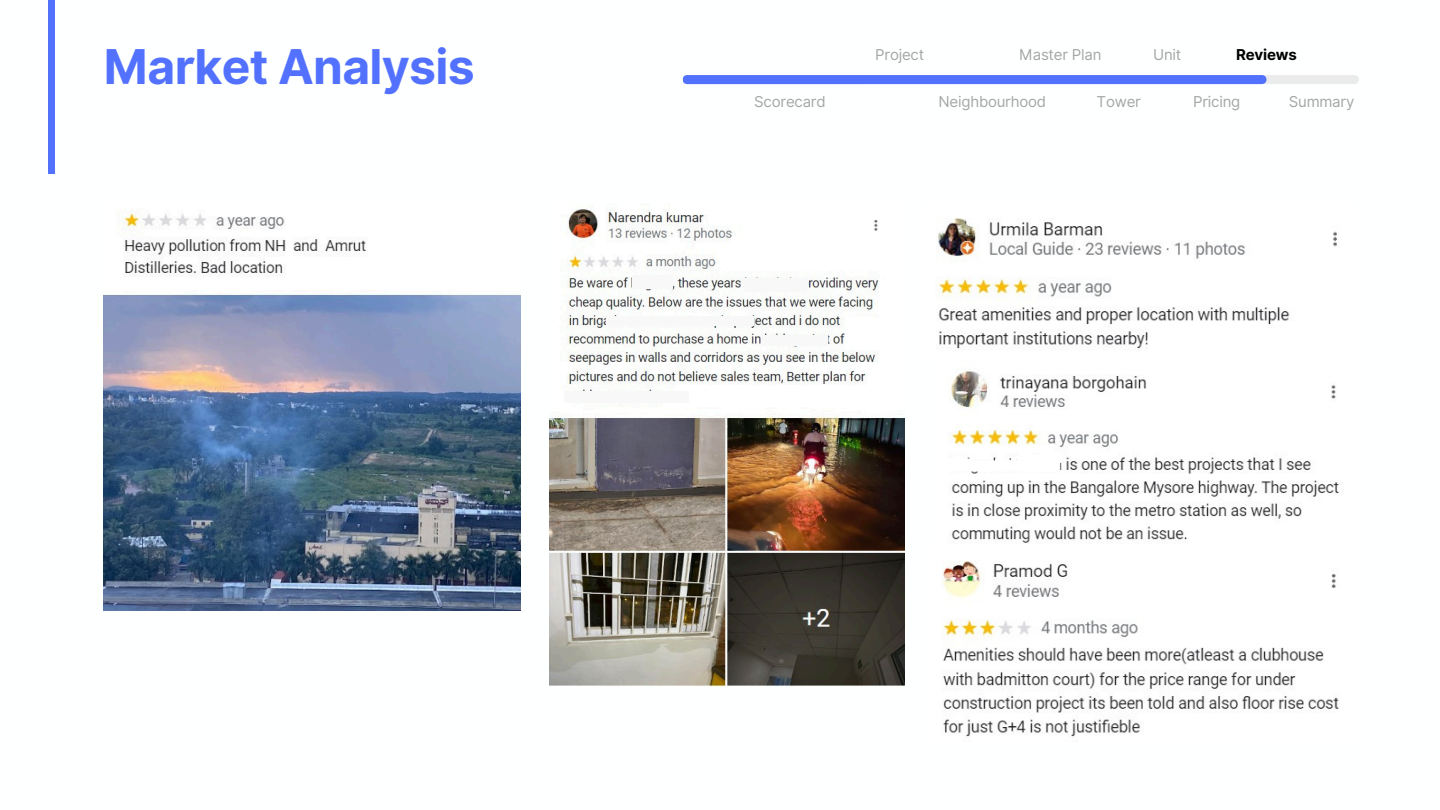
<style>
.page{position:relative;width:1440px;height:810px;background:#fff}
.page>*{position:absolute;margin:0;border:0;box-sizing:border-box;transform-origin:0 0}
.t1{font:700 48px "Inter";letter-spacing:-.015em;color:#5271ff}
.t2{font:15px "Inter";letter-spacing:-.015em;color:#a6a6a6}
.t3{font:700 15px "Inter";letter-spacing:-.015em;color:#000}
</style>
<div class="page">
<div style="left:48px;top:0;width:7px;height:174px;background:#5271ff"></div>
<img style="left:104px;top:210px;width:416px;height:400px">
<img style="left:936px;top:218px;width:401px;height:132px">
<img style="left:550px;top:209px;width:355px;height:477px">
<img style="left:949px;top:371px;width:390px;height:172px">
<img style="left:942px;top:560px;width:397px;height:179px">
<svg style="left:949px;top:454px;width:113px;height:18px"></svg>
<div style="left:743px;top:279px;width:65px;height:13px;background:#f8f8f8"></div>
<div style="left:632px;top:275px;width:40px;height:13px;background:#f8f8f8"></div>
<div style="left:606px;top:317px;width:147px;height:9px;background:#f8f8f8"></div>
<div style="left:762px;top:335px;width:66px;height:11px;background:#f8f8f8"></div>
<div style="left:565px;top:391px;width:124px;height:12px;background:#f8f8f8"></div>
<svg style="left:683px;top:75px;width:676px;height:9px;background:#6882fc"></svg>
<h1 class="t1" style="left:104px;top:38px;width:372px">Market Analysis</h1>
<p class="t2" style="left:754px;top:92px;width:73px">Scorecard</p>
<p class="t2" style="left:1153px;top:45px;width:30px">Unit</p>
<p class="t3" style="left:1236px;top:45px;width:62px">Reviews</p>
<p class="t2" style="left:875px;top:45px;width:50px">Project</p>
<p class="t2" style="left:1019px;top:45px;width:84px">Master Plan</p>
<p class="t2" style="left:1097px;top:92px;width:46px">Tower</p>
<p class="t2" style="left:1193px;top:92px;width:49px">Pricing</p>
<p class="t2" style="left:1289px;top:92px;width:67px">Summary</p>
<p class="t2" style="left:939px;top:92px;width:109px">Neighbourhood</p>
</div>
